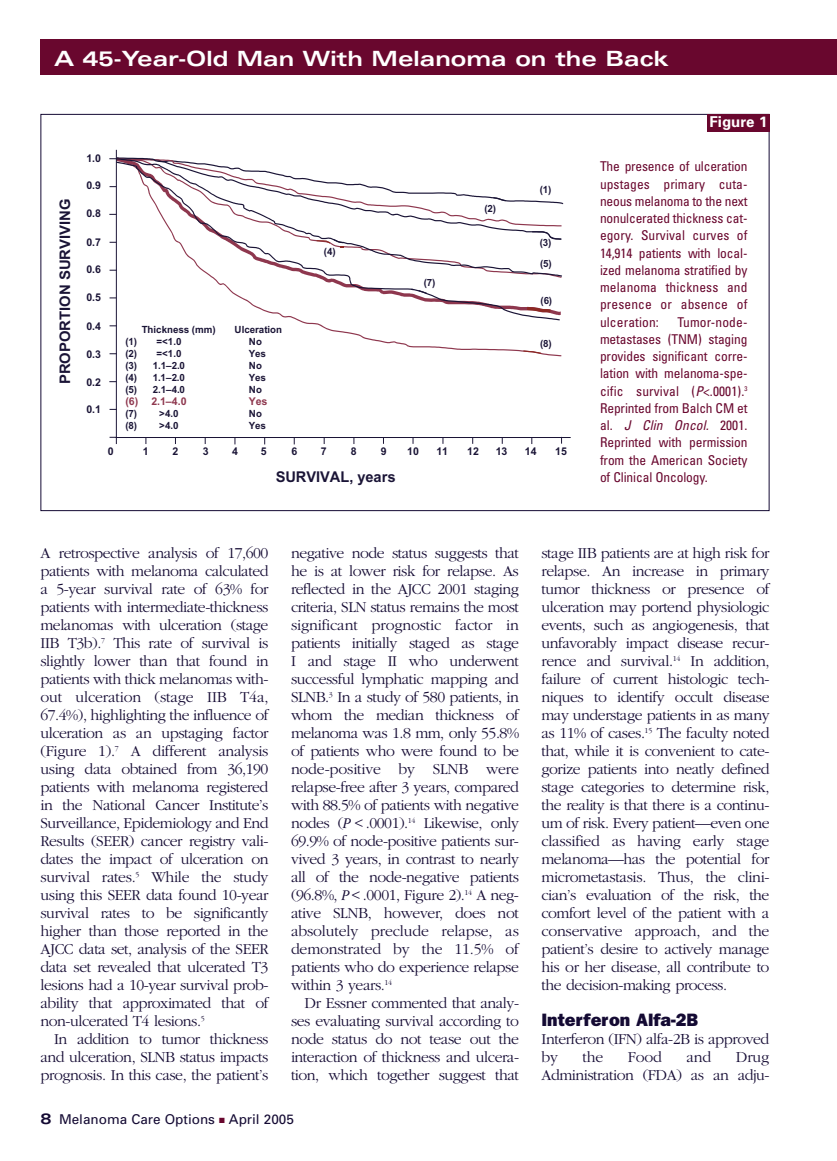
<style>
.page{position:relative;width:837px;height:1161px;background:#fff}
.page>*{position:absolute;margin:0;border:0;box-sizing:border-box;transform-origin:0 0}
.t1{font:700 expanded 21px "Univers";color:#fff}
.t2{font:800 18px "Franklin Gothic";color:#140a33}
.t3{font:300 15.75px/18px "Garamond";letter-spacing:-.03em;color:#140a33;text-align:justify}
.t4{font:700 15px "Univers";color:#fff}
.t5{font:700 14.85px "Arial";color:#1a1436}
.t6{font:700 14.55px "Arial";color:#1a1436}
.t7{font:condensed 13.5px/17.2px "Univers";color:#69072e;text-align:justify}
.t8{font:13.5px "Univers";color:#140a33}
.t9{font:700 10.65px "Arial";color:#1a1436}
.t10{font:700 10.65px "Arial";color:#8e374e}
.t11{font:700 9.9px "Arial";color:#1a1436}
.s1{font-style:italic}
.s2{font-family:"Garamond Three";font-weight:400;font-style:italic}
.s3{font-weight:700;font-stretch:expanded;font-size:15px}
.s4{color:#69072e}
</style>
<div class="page">
<div style="left:40px;top:39px;width:797px;height:36px;background:#69072e"></div>
<svg style="left:297px;top:320px;width:264px;height:36px"></svg>
<svg style="left:182px;top:247px;width:378px;height:73px"></svg>
<svg style="left:110px;top:437px;width:7px;height:7px"></svg>
<hr style="left:116px;top:150px;width:1px;height:288px;background:#1a1436">
<hr style="left:116px;top:437px;width:455px;height:1px;background:#1a1436">
<svg style="left:411px;top:289px;width:16px;height:5px"></svg>
<svg style="left:109px;top:157px;width:454px;height:90px"></svg>
<svg style="left:527px;top:307px;width:24px;height:6px"></svg>
<svg style="left:523px;top:350px;width:18px;height:4px"></svg>
<div style="left:707px;top:114px;width:63px;height:18px;background:#69072e"></div>
<h1 class="t1" style="left:54px;top:51px;width:617px">A 45-Year-Old Man With Melanoma on the Back</h1>
<p class="t4" style="left:710px;top:116px;width:59px">Figure 1</p>
<p class="t6" style="left:60px;top:384px;width:187px;rotate:-90deg">PROPORTION SURVIVING</p>
<p class="t9" style="left:86px;top:154px;width:16px">1.0</p>
<p class="t9" style="left:86px;top:181px;width:16px">0.9</p>
<p class="t9" style="left:86px;top:209px;width:16px">0.8</p>
<p class="t9" style="left:86px;top:239px;width:16px">0.7</p>
<p class="t9" style="left:86px;top:266px;width:16px">0.6</p>
<p class="t9" style="left:86px;top:294px;width:16px">0.5</p>
<p class="t9" style="left:86px;top:322px;width:16px">0.4</p>
<p class="t9" style="left:86px;top:350px;width:16px">0.3</p>
<p class="t9" style="left:86px;top:378px;width:16px">0.2</p>
<p class="t9" style="left:86px;top:406px;width:16px">0.1</p>
<p class="t11" style="left:142px;top:326px;width:76px">Thickness (mm)</p>
<p class="t11" style="left:235px;top:326px;width:49px">Ulceration</p>
<p class="t11" style="left:126px;top:338px;width:57px">(1) =&lt;1.0</p>
<p class="t11" style="left:249px;top:338px;width:15px">No</p>
<p class="t11" style="left:126px;top:350px;width:57px">(2) =&lt;1.0</p>
<p class="t11" style="left:249px;top:350px;width:18px">Yes</p>
<p class="t11" style="left:126px;top:362px;width:61px">(3) 1.1–2.0</p>
<p class="t11" style="left:249px;top:362px;width:15px">No</p>
<p class="t11" style="left:126px;top:374px;width:61px">(4) 1.1–2.0</p>
<p class="t11" style="left:249px;top:374px;width:18px">Yes</p>
<p class="t11" style="left:126px;top:385px;width:61px">(5) 2.1–4.0</p>
<p class="t11" style="left:249px;top:385px;width:15px">No</p>
<p class="t10" style="left:125px;top:397px;width:63px">(6) 2.1–4.0</p>
<p class="t10" style="left:249px;top:397px;width:20px">Yes</p>
<p class="t11" style="left:125px;top:410px;width:55px">(7) &gt;4.0</p>
<p class="t11" style="left:249px;top:410px;width:15px">No</p>
<p class="t11" style="left:125px;top:422px;width:55px">(8) &gt;4.0</p>
<p class="t11" style="left:249px;top:422px;width:18px">Yes</p>
<p class="t11" style="left:324px;top:248px;width:13px">(4)</p>
<p class="t9" style="left:108px;top:448px;width:7px">0</p>
<p class="t9" style="left:143px;top:448px;width:7px">1</p>
<p class="t9" style="left:172px;top:448px;width:7px">2</p>
<p class="t9" style="left:203px;top:448px;width:7px">3</p>
<p class="t9" style="left:232px;top:448px;width:7px">4</p>
<p class="t9" style="left:261px;top:448px;width:7px">5</p>
<p class="t9" style="left:292px;top:448px;width:7px">6</p>
<p class="t9" style="left:321px;top:448px;width:7px">7</p>
<p class="t9" style="left:351px;top:448px;width:7px">8</p>
<p class="t11" style="left:424px;top:279px;width:13px">(7)</p>
<p class="t11" style="left:484px;top:205px;width:13px">(2)</p>
<p class="t11" style="left:540px;top:186px;width:13px">(1)</p>
<p class="t11" style="left:540px;top:239px;width:13px">(3)</p>
<p class="t11" style="left:540px;top:260px;width:13px">(5)</p>
<p class="t11" style="left:541px;top:297px;width:13px">(6)</p>
<p class="t11" style="left:540px;top:340px;width:13px">(8)</p>
<p class="t9" style="left:381px;top:448px;width:7px">9</p>
<p class="t9" style="left:407px;top:448px;width:13px">10</p>
<p class="t9" style="left:436px;top:448px;width:13px">11</p>
<p class="t9" style="left:496px;top:448px;width:13px">13</p>
<p class="t9" style="left:467px;top:448px;width:13px">12</p>
<p class="t9" style="left:525px;top:448px;width:13px">14</p>
<p class="t9" style="left:555px;top:448px;width:13px">15</p>
<p class="t5" style="left:276px;top:471px;width:121px">SURVIVAL, years</p>
<p class="t7" style="left:600px;top:159px;width:149px">The presence of ulceration upstages primary cuta&shy;neous melanoma to the next nonulcerated thickness cat&shy;egory. Survival curves of 14,914 patients with local&shy;ized melanoma stratified by melanoma thickness and presence or absence of ulceration:</p>
<p class="t7" style="left:600px;top:314px;width:149px;text-indent:77px">Tumor-node&shy;metastases (TNM) staging provides significant corre&shy;lation with melanoma-spe&shy;cific survival (<span class="s1">P</span>&lt;.0001).<sup>3<br></sup>Reprinted from Balch CM et al. <span class="s1">J Clin Oncol.</span> 2001.<br>Reprinted with permission from the American Society of Clinical Oncology.</p>
<p class="t3" style="left:40px;top:545px;width:230px">A retrospective analysis of 17,600 patients with melanoma calculated a 5-year survival rate of 63% for patients with intermediate-thickness melanomas with ulceration (stage IIB T3b).<sup>7</sup> This rate of survival is slightly lower than that found in patients with thick melanomas with&shy;out ulceration (stage IIB T4a, 67.4%), highlighting the influence of ulceration as an upstaging factor (Figure 1).<sup>7</sup> A different analysis using data obtained from 36,190 patients with melanoma registered in the National Cancer Institute’s Surveillance, Epidemiology and End Results (SEER) cancer registry vali&shy;dates the impact of ulceration on survival rates.<sup>5</sup> While the study using this SEER data found 10-year survival rates to be significantly higher than those reported in the AJCC data set, analysis of the SEER data set revealed that ulcerated T3 lesions had a 10-year survival prob&shy;ability that approximated that of non-ulcerated T4 lesions.<sup>5</sup></p>
<p class="t3" style="left:41px;top:1031px;width:230px;text-indent:13px">In addition to tumor thickness and ulceration, SLNB status impacts prognosis. In this case, the patient’s</p>
<p class="t3" style="left:291px;top:545px;width:230px">negative node status suggests that he is at lower risk for relapse. As reflected in the AJCC 2001 staging criteria, SLN status remains the most significant prognostic factor in patients initially staged as stage I and stage II who underwent successful lymphatic mapping and SLNB.<sup>3</sup> In a study of 580 patients, in whom the median thickness of melanoma was 1.8 mm, only 55.8% of patients who were found to be node-positive by SLNB were relapse-free after 3 years, compared with 88.5% of patients with negative nodes (<span class="s2">P</span> &lt; .0001).<sup>14</sup> Likewise, only 69.9% of node-positive patients sur&shy;vived 3 years, in contrast to nearly all of the node-negative patients (96.8%, <span class="s2">P</span>&lt; .0001, Figure 2).<sup>14</sup> A neg&shy;ative SLNB, however, does not absolutely preclude relapse, as demonstrated by the 11.5% of patients who do experience relapse within 3 years.<sup>14</sup></p>
<p class="t3" style="left:291px;top:995px;width:230px;text-indent:13px">Dr Essner commented that analy&shy;ses evaluating survival according to node status do not tease out the interaction of thickness and ulcera&shy;tion, which together suggest that</p>
<p class="t8" style="left:40px;top:1114px;width:255px"><span class="s3">8</span> Melanoma Care Options <span class="s4">■</span> April 2005</p>
<p class="t3" style="left:542px;top:545px;width:230px">stage IIB patients are at high risk for relapse. An increase in primary tumor thickness or presence of ulceration may portend physiologic events, such as angiogenesis, that unfavorably impact disease recur&shy;rence and survival.<sup>14</sup> In addition, failure of current histologic tech&shy;niques to identify occult disease may understage patients in as many as 11% of cases.<sup>15</sup> The faculty noted that, while it is convenient to cate&shy;gorize patients into neatly defined stage categories to determine risk, the reality is that there is a continu&shy;um of risk. Every patient—even one classified as having early stage melanoma—has the potential for micrometastasis. Thus, the clini&shy;cian’s evaluation of the risk, the comfort level of the patient with a conservative approach, and the patient’s desire to actively manage his or her disease, all contribute to the decision-making process.</p>
<p class="t2" style="left:542px;top:1014px;width:158px">Interferon Alfa-2B</p>
<p class="t3" style="left:542px;top:1031px;width:229px">Interferon (IFN) alfa-2B is approved by</p>
<p class="t3" style="left:583px;top:1049px;width:22px">the</p>
<p class="t3" style="left:628px;top:1049px;width:36px">Food</p>
<p class="t3" style="left:687px;top:1049px;width:26px">and</p>
<p class="t3" style="left:542px;top:1049px;width:230px;text-align:right">Drug<br>Administration (FDA) as an adju-</p>
</div>
